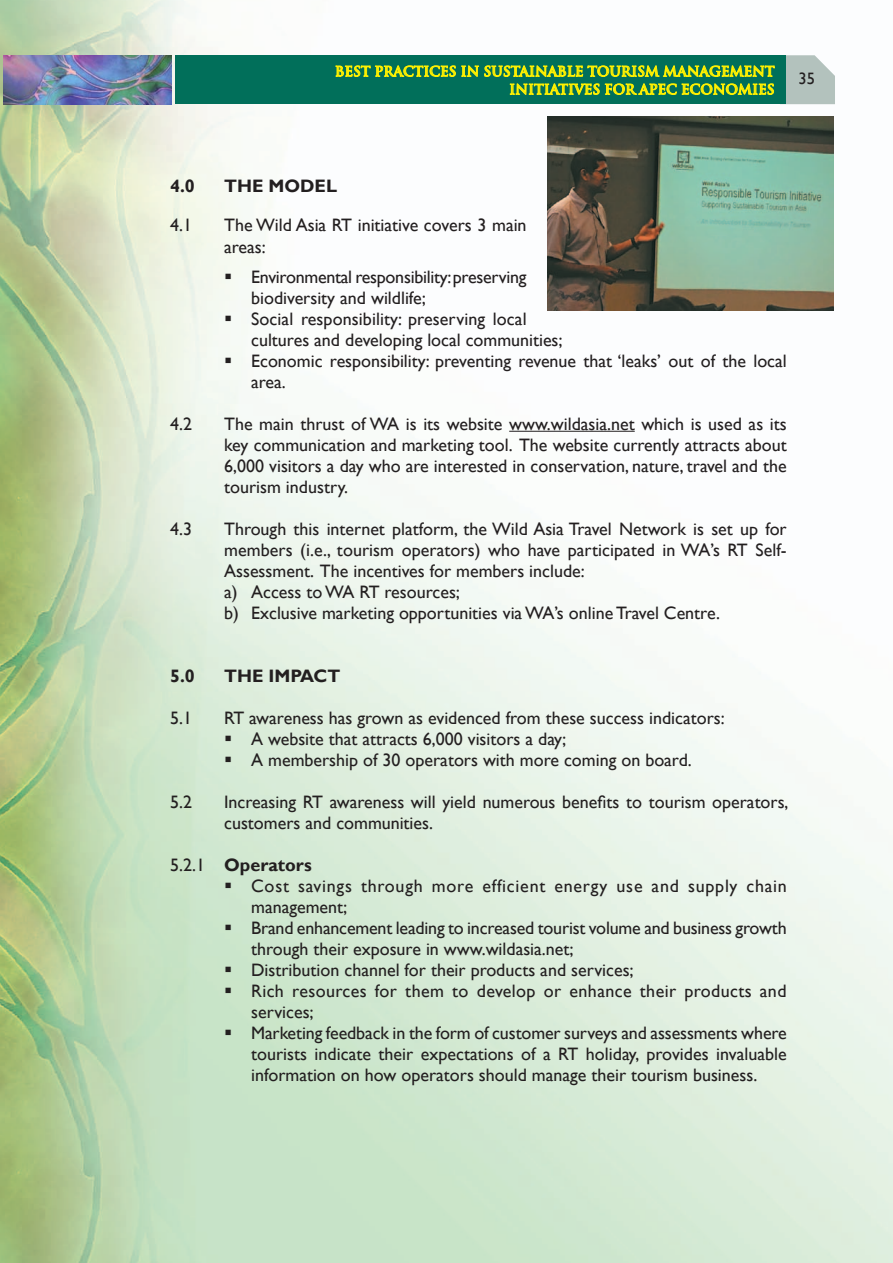
<style>
.page{position:relative;width:893px;height:1263px;background:#fff}
.page>*{position:absolute;margin:0;border:0;box-sizing:border-box;transform-origin:0 0}
.t1{font:18px/21px "Gill Sans";color:#231f20}
.t2{font:18px/21px "Gill Sans";letter-spacing:.04em;color:#231f20}
.t3{font:18px/21px "Gill Sans";letter-spacing:.02em;color:#231f20}
.t4{font:700 18px "Gill Sans";color:#231f20}
.t5{font:16.5px "Gill Sans";color:#231f20}
.t6{font:700 13.5px/18px "Trajan";color:#fff101;text-align:right}
.s1{font-weight:400}
</style>
<div class="page">
<img style="left:0;top:0;width:893px;height:1263px">
<img style="left:4px;top:55px;width:167px;height:49px">
<div style="left:175px;top:55px;width:611px;height:49px;background:#016f5a"></div>
<svg style="left:335px;top:32px;width:500px;height:72px"></svg>
<hr style="left:509px;top:431px;width:126px;height:1px;background:#231f20">
<img style="left:548px;top:117px;width:285px;height:193px">
<p class="t6" style="left:335px;top:62px;width:441px">BEST PRACTICES IN SUSTAINABLE TOURISM MANAGEMENT<br>INITIATIVES FOR APEC ECONOMIES</p>
<p class="t5" style="left:798px;top:69px;width:18px">35</p>
<p class="t4" style="left:170px;top:175px;width:26px">4.0</p>
<p class="t4" style="left:224px;top:175px;width:114px">THE MODEL</p>
<p class="t1" style="left:170px;top:215px;width:23px">4.1</p>
<p class="t1" style="left:224px;top:215px;width:304px;line-height:21.6px">The Wild Asia RT initiative covers 3 main areas:</p>
<p class="t1" style="left:251px;top:267px;width:277px;text-indent:-27px">▪ Environmental responsibility: preserving biodiversity and wildlife;</p>
<p class="t1" style="left:251px;top:309px;width:313px;text-indent:-27px">▪ Social responsibility: preserving local cultures and developing local communities;</p>
<p class="t1" style="left:251px;top:351px;width:537px;text-indent:-27px">▪ Economic responsibility: preventing revenue that ‘leaks’ out of the local area.</p>
<p class="t1" style="left:170px;top:414px;width:23px">4.2</p>
<p class="t1" style="left:224px;top:414px;width:564px;text-align:justify">The main thrust of WA is its website www.wildasia.net which is used as its key communication and marketing tool. The website currently attracts about 6,000 visitors a day who are interested in conservation, nature, travel and the tourism industry.</p>
<p class="t1" style="left:170px;top:519px;width:23px">4.3</p>
<p class="t1" style="left:224px;top:519px;width:564px">Through this internet platform, the Wild Asia Travel Network is set up for members (i.e., tourism operators) who have participated in WA’s RT Self-Assessment. The incentives for members include:<br>a) Access to WA RT resources;<br>b) Exclusive marketing opportunities via WA’s online Travel Centre.</p>
<p class="t4" style="left:170px;top:665px;width:26px">5.0</p>
<p class="t4" style="left:224px;top:665px;width:118px">THE IMPACT</p>
<p class="t1" style="left:170px;top:708px;width:23px">5.1</p>
<p class="t1" style="left:224px;top:708px;width:502px">RT awareness has grown as evidenced from these success indicators:</p>
<p class="t1" style="left:224px;top:729px;width:344px">▪ A website that attracts 6,000 visitors a day;</p>
<p class="t1" style="left:224px;top:750px;width:469px">▪ A membership of 30 operators with more coming on board.</p>
<p class="t1" style="left:170px;top:792px;width:23px">5.2</p>
<p class="t1" style="left:224px;top:792px;width:566px">Increasing RT awareness will yield numerous benefits to tourism operators, customers and communities.</p>
<p class="t4" style="left:170px;top:854px;width:143px"><span class="s1">5.2.1</span> Operators</p>
<p class="t2" style="left:251px;top:876px;width:537px;text-indent:-27px">▪ Cost savings through more efficient energy use and supply chain management;</p>
<p class="t1" style="left:251px;top:918px;width:537px;text-indent:-27px">▪ Brand enhancement leading to increased tourist volume and business growth through their exposure in www.wildasia.net;</p>
<p class="t1" style="left:224px;top:960px;width:411px">▪ Distribution channel for their products and services;</p>
<p class="t3" style="left:251px;top:981px;width:537px;text-indent:-27px">▪ Rich resources for them to develop or enhance their products and services;</p>
<p class="t1" style="left:251px;top:1023px;width:537px;text-align:justify;text-indent:-27px">▪ Marketing feedback in the form of customer surveys and assessments where tourists indicate their expectations of a RT holiday, provides invaluable information on how operators should manage their tourism business.</p>
</div>
